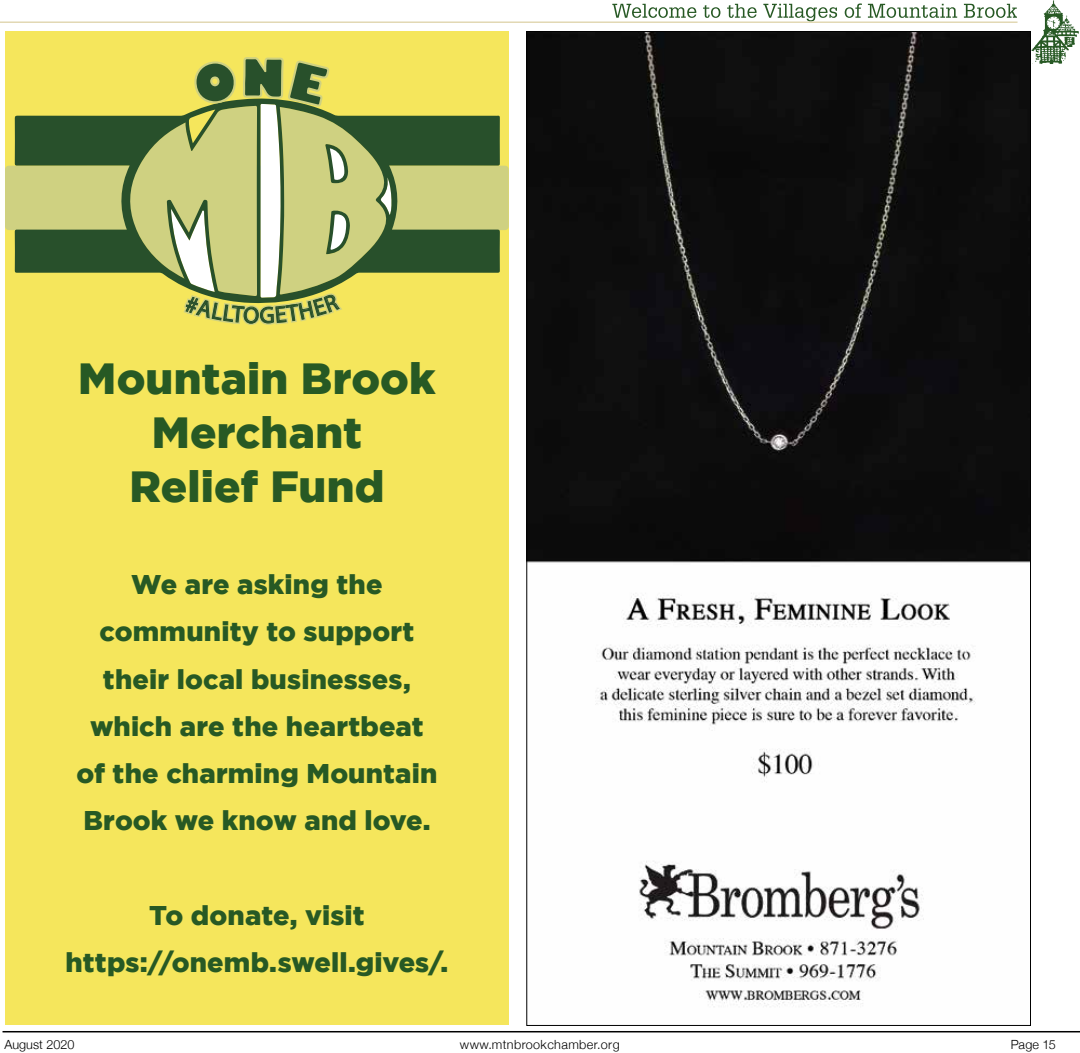
<style>
.page{position:relative;width:1080px;height:1053px;background:#fff}
.page>*{position:absolute;margin:0;border:0;box-sizing:border-box;transform-origin:0 0}
.t1{font:900 43.5px/54px "Gotham";letter-spacing:.005em;color:#275924;text-align:center}
.t2{font:900 27px/47.2px "Gotham";letter-spacing:.005em;color:#275924;text-align:center}
.t3{font:300 12.6px "Helvetica Neue";letter-spacing:.03em;color:#000}
.t4{font:300 12.6px "Helvetica Neue";color:#000}
</style>
<div class="page">
<svg style="left:612px;top:3px;width:405px;height:18px"></svg>
<hr style="left:0;top:21px;width:1018px;height:2px;background:#e2d8b3">
<img style="left:1032px;top:0;width:47px;height:64px">
<hr style="left:3px;top:1031px;width:1077px;height:1px;background:#000">
<img style="left:529px;top:33px;width:500px;height:974px">
<div style="left:5px;top:32px;width:504px;height:993px;background:#f5e65c"></div>
<div style="left:5px;top:166px;width:504px;height:64px;background:#cfd181;border-radius:4px"></div>
<svg style="left:15px;top:115px;width:485px;height:158px;fill:#28502b"></svg>
<svg style="left:127px;top:57px;width:266px;height:268px"></svg>
<h1 class="t1" style="left:78px;top:350px;width:359px">Mountain Brook<br>Merchant<br>Relief Fund</h1>
<p class="t2" style="left:76px;top:560px;width:363px">We are asking the community to support their local businesses, which are the heartbeat of the charming Mountain<br>Brook we know and love.</p>
<p class="t2" style="left:66px;top:891px;width:384px">To donate, visit https://onemb.swell.gives/.</p>
<p class="t4" style="left:4px;top:1034px;width:71px">August 2020</p>
<p class="t3" style="left:460px;top:1034px;width:161px">www.mtnbrookchamber.org</p>
<p class="t3" style="left:1011px;top:1034px;width:47px">Page 15</p>
</div>
